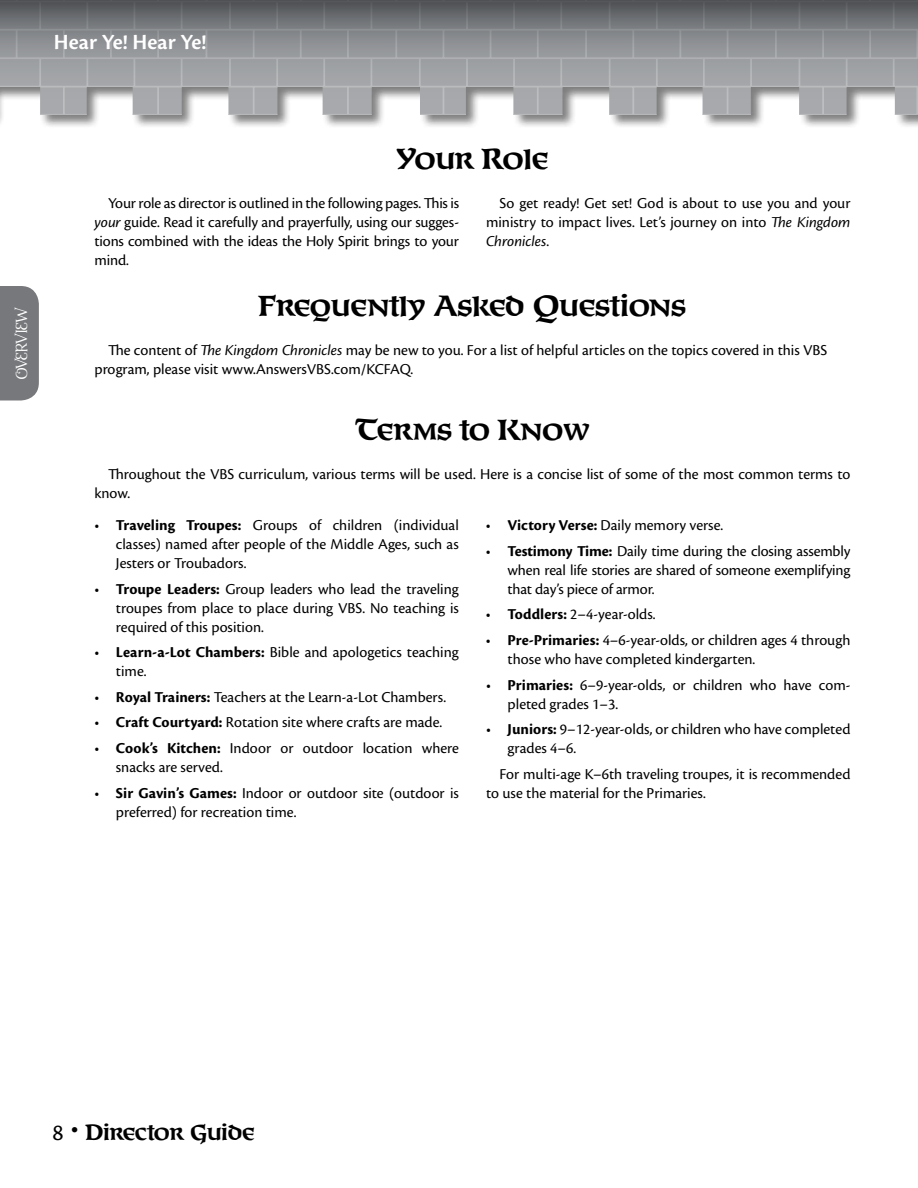
<style>
.page{position:relative;width:918px;height:1188px;background:#fff}
.page>*{position:absolute;margin:0;border:0;box-sizing:border-box;transform-origin:0 0}
.t1{font:700 30px "Connemara Old Style Pro";color:#000}
.t2{font:700 22.5px "Connemara Old Style Pro";color:#000}
.t3{font:600 22.5px "Cronos Pro";color:#fff}
.t4{font:15.75px/18.9px "Cronos Pro";color:#000}
.s1{font-style:italic}
.s2{font-weight:700}
.s3{font-family:"Cronos Pro";font-weight:400;font-size:24px}
.s4{font-size:28.5px}
</style>
<div class="page">
<svg style="left:0;top:0;width:918px;height:126px;background:#9a9c9f"></svg>
<div style="left:0;top:286px;width:39px;height:114px;background:#77787b"></div>
<h2 class="t3" style="left:54px;top:29px;width:154px">Hear Ye! Hear Ye!</h2>
<h1 class="t1" style="left:396px;top:140px;width:154px">Your Role</h1>
<p class="t4" style="left:95px;top:194px;width:366px;text-align:justify;text-indent:13px">Your role as director is outlined in the following pages. This is <span class="s1">your</span> guide. Read it carefully and prayerfully, using our sugges&shy;tions combined with the ideas the Holy Spirit brings to your mind.</p>
<p class="t4" style="left:486px;top:194px;width:366px;text-align:justify;text-indent:13px">So get ready! Get set! God is about to use you and your ministry to impact lives. Let’s journey on into <span class="s1">The Kingdom Chronicles</span>.</p>
<h1 class="t1" style="left:259px;top:287px;width:429px">Frequently Asked Questions</h1>
<p class="t4" style="left:95px;top:341px;width:734px;text-indent:13px">The content of <span class="s1">The Kingdom Chronicles</span> may be new to you. For a list of helpful articles on the topics covered in this VBS program, please visit www.AnswersVBS.com/KCFAQ.</p>
<h1 class="t1" style="left:356px;top:411px;width:235px">Terms to Know</h1>
<p class="t4" style="left:94px;top:465px;width:757px;text-indent:14px">Throughout the VBS curriculum, various terms will be used. Here is a concise list of some of the most common terms to know.</p>
<p class="t4" style="left:116px;top:516px;width:344px;text-align:justify;text-indent:-22px">• <span class="s2">Traveling Troupes:</span> Groups of children (individual classes) named after people of the Middle Ages, such as Jesters or Troubadors.</p>
<p class="t4" style="left:116px;top:579px;width:344px;text-align:justify;text-indent:-22px">• <span class="s2">Troupe Leaders:</span> Group leaders who lead the traveling troupes from place to place during VBS. No teaching is required of this position.</p>
<p class="t4" style="left:116px;top:643px;width:344px;text-indent:-22px">• <span class="s2">Learn-a-Lot Chambers:</span> Bible and apologetics teaching time.</p>
<p class="t4" style="left:94px;top:687px;width:353px">• <span class="s2">Royal Trainers:</span> Teachers at the Learn-a-Lot Chambers.</p>
<p class="t4" style="left:94px;top:713px;width:349px">• <span class="s2">Craft Courtyard:</span> Rotation site where crafts are made.</p>
<p class="t4" style="left:116px;top:739px;width:344px;text-indent:-22px">• <span class="s2">Cook’s Kitchen:</span> Indoor or outdoor location where snacks are served.</p>
<p class="t4" style="left:116px;top:783px;width:344px;text-indent:-22px">• <span class="s2">Sir Gavin’s Games:</span> Indoor or outdoor site (outdoor is preferred) for recreation time.</p>
<p class="t4" style="left:486px;top:516px;width:239px">• <span class="s2">Victory Verse:</span> Daily memory verse.</p>
<p class="t4" style="left:507px;top:542px;width:344px;text-align:justify;text-indent:-22px">• <span class="s2">Testimony Time:</span> Daily time during the closing assembly when real life stories are shared of someone exemplifying that day’s piece of armor.</p>
<p class="t4" style="left:486px;top:605px;width:171px">• <span class="s2">Toddlers:</span> 2–4-year-olds.</p>
<p class="t4" style="left:508px;top:631px;width:344px;text-indent:-22px">• <span class="s2">Pre-Primaries:</span> 4–6-year-olds, or children ages 4 through those who have completed kindergarten.</p>
<p class="t4" style="left:508px;top:675px;width:344px;text-indent:-22px">• <span class="s2">Primaries:</span> 6–9-year-olds, or children who have com&shy;pleted grades 1–3.</p>
<p class="t4" style="left:508px;top:720px;width:344px;text-indent:-22px">• <span class="s2">Juniors:</span> 9–12-year-olds, or children who have completed grades 4–6.</p>
<p class="t4" style="left:486px;top:764px;width:366px;text-indent:13px">For multi-age K–6th traveling troupes, it is recommended to use the material for the Primaries.</p>
<h2 class="t2" style="left:52px;top:1118px;width:204px"><span class="s3">8</span> <span class="s4">•</span> Director Guide</h2>
</div>
